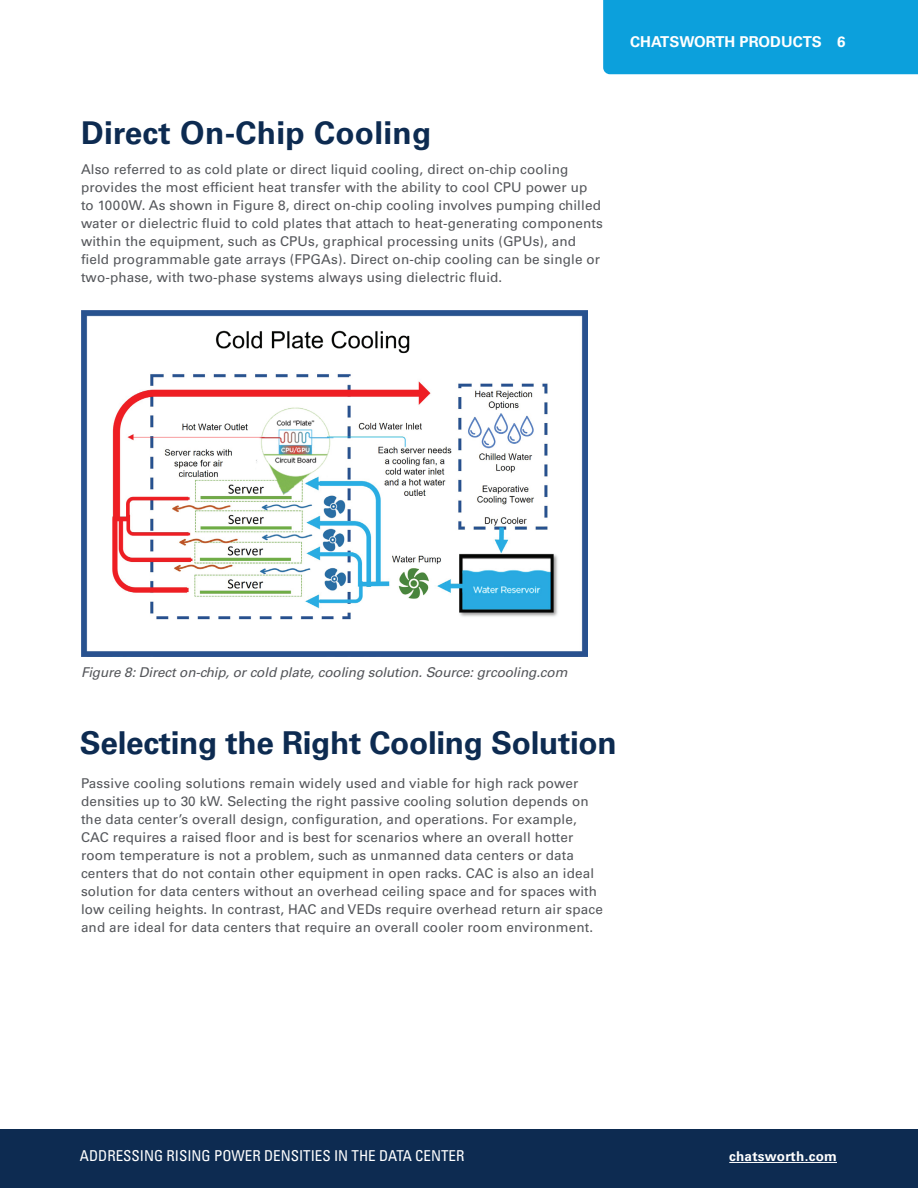
<style>
.page{position:relative;width:918px;height:1188px;background:#fff}
.page>*{position:absolute;margin:0;border:0;box-sizing:border-box;transform-origin:0 0}
.t1{font:700 31.5px "Univers LT Std";letter-spacing:-.01em;color:#0d2b51}
.t2{font:700 31.5px "Univers LT Std";letter-spacing:.01em;color:#0d2b51}
.t3{font:condensed 15px "Univers LT Std";color:#fff}
.t4{font:700 15px "Univers LT Std";color:#fff}
.t5{font:13.5px/18px "Univers LT Std";letter-spacing:.01em;color:#54565a}
.t6{font:italic 13.5px "Univers LT Std";letter-spacing:-.01em;color:#54565a}
.t7{font:700 13.5px "Univers LT Std";letter-spacing:.02em;color:#fff}
</style>
<div class="page">
<div style="left:603px;top:0;width:315px;height:74px;background:#0ca0dc"></div>
<div style="left:0;top:1130px;width:918px;height:58px;background:#0d2b51"></div>
<hr style="left:729px;top:1162px;width:108px;height:1px;background:#fff">
<img style="left:81px;top:310px;width:506px;height:346px">
<p class="t4" style="left:630px;top:33px;width:217px">CHATSWORTH PRODUCTS 6</p>
<h1 class="t2" style="left:81px;top:115px;width:352px">Direct On-Chip Cooling</h1>
<p class="t5" style="left:81px;top:161px;width:523px">Also referred to as cold plate or direct liquid cooling, direct on-chip cooling provides the most efficient heat transfer with the ability to cool CPU power up to 1000W. As shown in Figure 8, direct on-chip cooling involves pumping chilled water or dielectric fluid to cold plates that attach to heat-generating components within the equipment, such as CPUs, graphical processing units (GPUs), and field programmable gate arrays (FPGAs). Direct on-chip cooling can be single or two-phase, with two-phase systems always using dielectric fluid.</p>
<p class="t6" style="left:81px;top:664px;width:488px">Figure 8: Direct on-chip, or cold plate, cooling solution. Source: grcooling.com</p>
<h1 class="t1" style="left:80px;top:725px;width:538px">Selecting the Right Cooling Solution</h1>
<p class="t5" style="left:81px;top:775px;width:523px">Passive cooling solutions remain widely used and viable for high rack power densities up to 30 kW. Selecting the right passive cooling solution depends on the data center’s overall design, configuration, and operations. For example, CAC requires a raised floor and is best for scenarios where an overall hotter room temperature is not a problem, such as unmanned data centers or data centers that do not contain other equipment in open racks. CAC is also an ideal solution for data centers without an overhead ceiling space and for spaces with low ceiling heights. In contrast, HAC and VEDs require overhead return air space and are ideal for data centers that require an overall cooler room environment.</p>
<p class="t3" style="left:80px;top:1147px;width:386px">ADDRESSING RISING POWER DENSITIES IN THE DATA CENTER</p>
<p class="t7" style="left:729px;top:1148px;width:109px">chatsworth.com</p>
</div>
